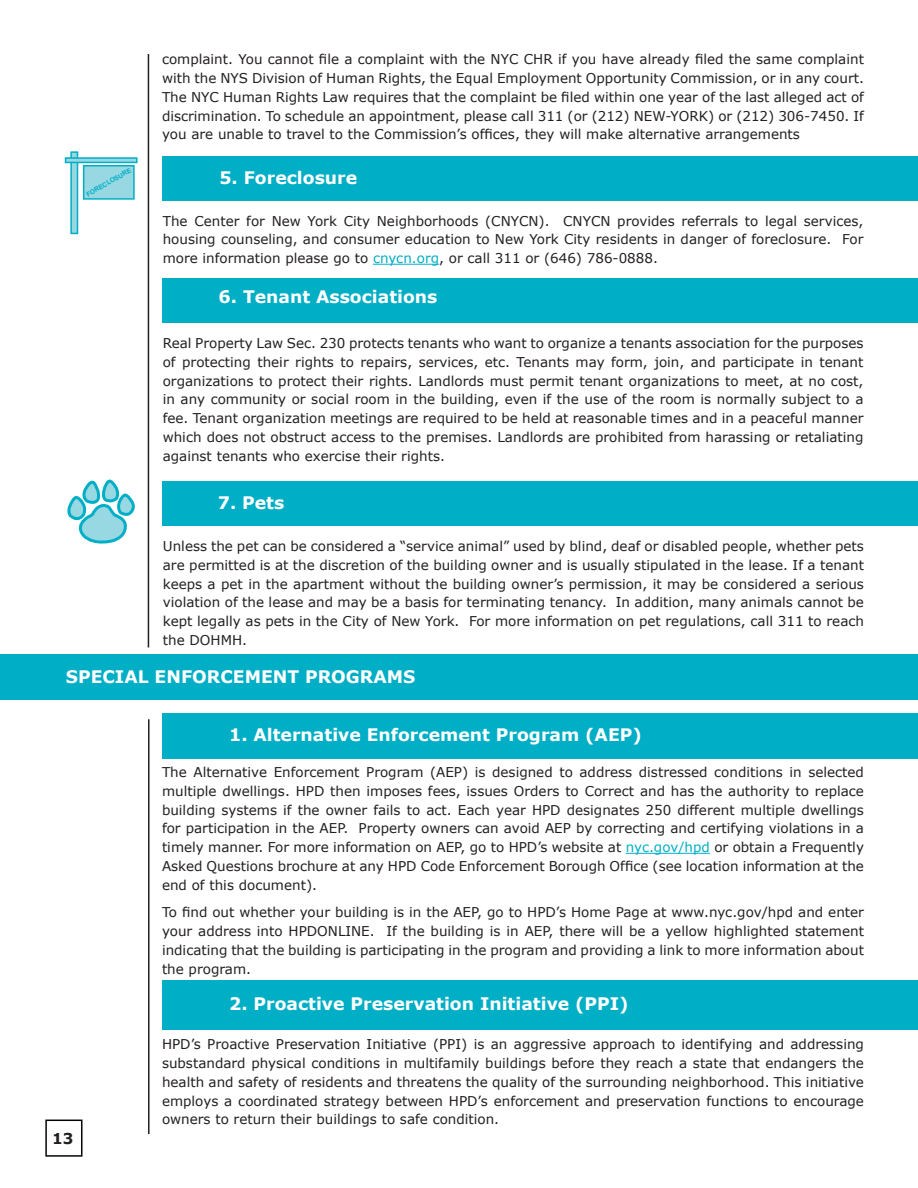
<style>
.page{position:relative;width:918px;height:1188px;background:#fff}
.page>*{position:absolute;margin:0;border:0;box-sizing:border-box;transform-origin:0 0}
.Heading_2{font:700 17.25px "Verdana";color:#fff}
.Page_Number{font:700 15px "Verdana";color:#231f20}
.Body_Text{font:13.5px/18.8px "Verdana";color:#231f20;text-align:justify}
.Bullet_List{font:13.5px/18.8px "Verdana";color:#231f20;text-align:justify}
.t1{font:700 6.6px "Arial";color:#00aec5}
.s1{color:#00aec5}
</style>
<div class="page">
<div style="left:45px;top:1120px;width:37px;height:37px;background:#fff;border:2px solid #040503"></div>
<hr style="left:917px;top:436px;width:1px;height:44px;background:#00aec5">
<hr style="left:917px;top:847px;width:1px;height:44px;background:#231f20">
<div style="left:162px;top:980px;width:755px;height:50px;background:#00aec5"></div>
<div style="left:162px;top:713px;width:755px;height:46px;background:#00aec5"></div>
<hr style="left:626px;top:853px;width:84px;height:1px;background:#00aec5">
<div style="left:0;top:654px;width:918px;height:46px;background:#00aec5"></div>
<hr style="left:373px;top:264px;width:66px;height:1px;background:#00aec5">
<svg style="left:70px;top:151px;width:8px;height:83px"></svg>
<svg style="left:65px;top:157px;width:73px;height:6px"></svg>
<div style="left:83px;top:165px;width:52px;height:35px;background:#97d8e3;border:2px solid #00aec5"></div>
<svg style="left:67px;top:479px;width:68px;height:65px"></svg>
<div style="left:162px;top:156px;width:756px;height:45px;background:#00aec5"></div>
<div style="left:162px;top:278px;width:756px;height:45px;background:#00aec5"></div>
<div style="left:162px;top:481px;width:756px;height:45px;background:#00aec5"></div>
<hr style="left:148px;top:719px;width:2px;height:415px;background:#231f20">
<hr style="left:148px;top:54px;width:1px;height:593px;background:#231f20">
<p class="t1" style="left:85px;top:191px;width:52px;rotate:-30deg">FORECLOSURE</p>
<p class="Bullet_List" style="left:162px;top:50px;width:704px">complaint. You cannot file a complaint with the NYC CHR if you have already filed the same complaint with the NYS Division of Human Rights, the Equal Employment Opportunity Commission, or in any court.<br>The NYC Human Rights Law requires that the complaint be filed within one year of the last alleged act of discrimination. To schedule an appointment, please call 311 (or (212) NEW-YORK) or (212) 306-7450. If you are unable to travel to the Commission’s offices, they will make alternative arrangements</p>
<p class="Heading_2" style="left:219px;top:166px;width:139px">5. Foreclosure</p>
<p class="Body_Text" style="left:163px;top:211px;width:702px">The Center for New York City Neighborhoods (CNYCN). CNYCN provides referrals to legal services, housing counseling, and consumer education to New York City residents in danger of foreclosure. For more information please go to <span class="s1">cnycn.org</span>, or call 311 or (646) 786-0888.</p>
<p class="Heading_2" style="left:219px;top:285px;width:220px">6. Tenant Associations</p>
<p class="Body_Text" style="left:163px;top:334px;width:702px">Real Property Law Sec. 230 protects tenants who want to organize a tenants association for the purposes of protecting their rights to repairs, services, etc. Tenants may form, join, and participate in tenant organizations to protect their rights. Landlords must permit tenant organizations to meet, at no cost, in any community or social room in the building, even if the use of the room is normally subject to a fee. Tenant organization meetings are required to be held at reasonable times and in a peaceful manner which does not obstruct access to the premises. Landlords are prohibited from harassing or retaliating against tenants who exercise their rights.</p>
<p class="Heading_2" style="left:218px;top:491px;width:68px">7. Pets</p>
<p class="Body_Text" style="left:163px;top:537px;width:703px">Unless the pet can be considered a “service animal” used by blind, deaf or disabled people, whether pets are permitted is at the discretion of the building owner and is usually stipulated in the lease. If a tenant keeps a pet in the apartment without the building owner’s permission, it may be considered a serious violation of the lease and may be a basis for terminating tenancy. In addition, many animals cannot be kept legally as pets in the City of New York. For more information on pet regulations, call 311 to reach the DOHMH.</p>
<p class="Heading_2" style="left:66px;top:665px;width:351px">SPECIAL ENFORCEMENT PROGRAMS</p>
<p class="Heading_2" style="left:229px;top:722px;width:414px">1. Alternative Enforcement Program (AEP)</p>
<p class="Body_Text" style="left:162px;top:763px;width:704px">The Alternative Enforcement Program (AEP) is designed to address distressed conditions in selected multiple dwellings. HPD then imposes fees, issues Orders to Correct and has the authority to replace building systems if the owner fails to act. Each year HPD designates 250 different multiple dwellings for participation in the AEP. Property owners can avoid AEP by correcting and certifying violations in a timely manner. For more information on AEP, go to HPD’s website at <span class="s1">nyc.gov/hpd</span> or obtain a Frequently Asked Questions brochure at any HPD Code Enforcement Borough Office (see location information at the end of this document).</p>
<p class="Body_Text" style="left:162px;top:903px;width:704px">To find out whether your building is in the AEP, go to HPD’s Home Page at www.nyc.gov/hpd and enter your address into HPDONLINE. If the building is in AEP, there will be a yellow highlighted statement indicating that the building is participating in the program and providing a link to more information about the program.</p>
<p class="Heading_2" style="left:229px;top:992px;width:401px">2. Proactive Preservation Initiative (PPI)</p>
<p class="Page_Number" style="left:52px;top:1128px;width:23px">13</p>
<p class="Body_Text" style="left:162px;top:1035px;width:704px">HPD’s Proactive Preservation Initiative (PPI) is an aggressive approach to identifying and addressing substandard physical conditions in multifamily buildings before they reach a state that endangers the health and safety of residents and threatens the quality of the surrounding neighborhood. This initiative employs a coordinated strategy between HPD’s enforcement and preservation functions to encourage owners to return their buildings to safe condition.</p>
</div>
